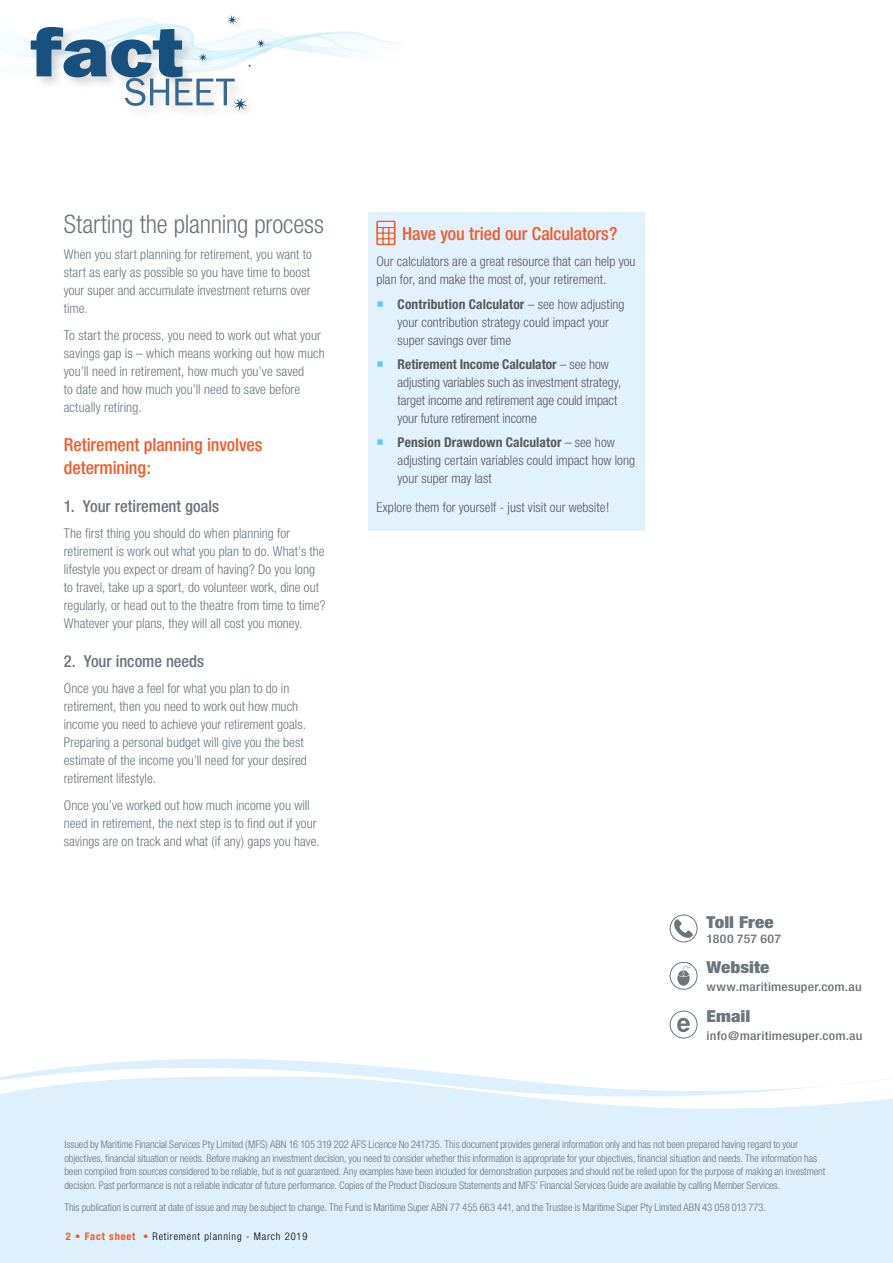
<style>
.page{position:relative;width:893px;height:1263px;background:#fff}
.page>*{position:absolute;margin:0;border:0;box-sizing:border-box;transform-origin:0 0}
.t1{font:300 condensed 25.5px "Helvetica Neue";letter-spacing:-.01em;color:#6a757c}
.t2{font:500 condensed 18px/22.5px "Helvetica Neue";letter-spacing:-.005em;color:#f15a2a}
.t3{font:500 condensed 16.5px "Helvetica Neue";color:#6a757c}
.t4{font:900 condensed 16.5px "Helvetica Neue";color:#6a757c;scale:1.15 1}
.t5{font:300 condensed 13.5px/18px "Helvetica Neue";letter-spacing:.005em;color:#6a757c}
.t6{font:300 condensed 13.5px/18px "Helvetica Neue";color:#58595b}
.t7{font:500 condensed 12px "Helvetica Neue";letter-spacing:.015em;color:#6a757c;scale:1.15 1}
.t8{font:300 condensed 10.5px/13.5px "Helvetica Neue";letter-spacing:-.005em;color:#6a757c}
.t9{font:300 condensed 10.5px "Helvetica Neue";letter-spacing:.075em;color:#000}
.s1{font-weight:700}
.s2{font-weight:700;color:#f15a2a}
.s3{color:#f15a2a}
</style>
<div class="page">
<img style="left:0;top:31px;width:400px;height:42px">
<div style="left:28px;top:25px;width:220px;height:95px;background:#fff"></div>
<div style="left:195px;top:11px;width:80px;height:109px;background:#000;opacity:.2"></div>
<svg style="left:31px;top:15px;width:234px;height:96px"></svg>
<svg style="left:0;top:1059px;width:893px;height:204px;background:#e1f1fc"></svg>
<div style="left:368px;top:213px;width:276px;height:318px;background:#e1f2fc"></div>
<svg style="left:376px;top:221px;width:19px;height:24px"></svg>
<div style="left:670px;top:914px;width:27px;height:28px;border:1px solid #6a757c;border-radius:50%"></div>
<svg style="left:671px;top:919px;width:22px;height:19px"></svg>
<div style="left:670px;top:1011px;width:27px;height:27px;border:1px solid #6a757c;border-radius:50%"></div>
<svg style="left:677px;top:1018px;width:13px;height:14px"></svg>
<svg style="left:677px;top:966px;width:13px;height:20px"></svg>
<div style="left:670px;top:962px;width:27px;height:28px;border:1px solid #6a757c;border-radius:50%"></div>
<h1 class="t1" style="left:64px;top:209px;width:262px">Starting the planning process</h1>
<p class="t5" style="left:64px;top:246px;width:250px">When you start planning for retirement, you want to start as early as possible so you have time to boost your super and accumulate investment returns over time.</p>
<p class="t5" style="left:64px;top:326px;width:263px">To start the process, you need to work out what your savings gap is – which means working out how much you’ll need in retirement, how much you’ve saved<br>to date and how much you’ll need to save before actually retiring.</p>
<h2 class="t2" style="left:64px;top:434px;width:200px">Retirement planning involves determining:</h2>
<p class="t3" style="left:64px;top:496px;width:157px">1. Your retirement goals</p>
<p class="t5" style="left:64px;top:525px;width:263px">The first thing you should do when planning for retirement is work out what you plan to do. What’s the lifestyle you expect or dream of having? Do you long to travel, take up a sport, do volunteer work, dine out regularly, or head out to the theatre from time to time?<br>Whatever your plans, they will all cost you money.</p>
<p class="t3" style="left:64px;top:651px;width:142px">2. Your income needs</p>
<p class="t5" style="left:64px;top:679px;width:245px">Once you have a feel for what you plan to do in retirement, then you need to work out how much income you need to achieve your retirement goals.<br>Preparing a personal budget will give you the best estimate of the income you’ll need for your desired retirement lifestyle.</p>
<p class="t5" style="left:64px;top:796px;width:257px">Once you’ve worked out how much income you will need in retirement, the next step is to find out if your savings are on track and what (if any) gaps you have.</p>
<h2 class="t2" style="left:402px;top:222px;width:217px">Have you tried our Calculators?</h2>
<p class="t6" style="left:376px;top:252px;width:261px">Our calculators are a great resource that can help you plan for, and make the most of, your retirement.</p>
<p class="t6" style="left:398px;top:295px;width:228px"><span class="s1">Contribution Calculator</span> – see how adjusting your contribution strategy could impact your super savings over time</p>
<p class="t6" style="left:398px;top:355px;width:225px"><span class="s1">Retirement Income Calculator</span> – see how adjusting variables such as investment strategy, target income and retirement age could impact your future retirement income</p>
<p class="t6" style="left:398px;top:433px;width:239px"><span class="s1">Pension Drawdown Calculator</span> – see how adjusting certain variables could impact how long your super may last</p>
<p class="t6" style="left:376px;top:498px;width:234px">Explore them for yourself - just visit our website!</p>
<p class="t4" style="left:707px;top:911px;width:60px">Toll Free</p>
<p class="t7" style="left:707px;top:931px;width:66px">1800 757 607</p>
<p class="t4" style="left:707px;top:957px;width:56px">Website</p>
<p class="t7" style="left:707px;top:980px;width:136px">www.maritimesuper.com.au</p>
<p class="t4" style="left:707px;top:1006px;width:39px">Email</p>
<p class="t7" style="left:707px;top:1029px;width:137px">info@maritimesuper.com.au</p>
<p class="t8" style="left:64px;top:1138px;width:762px">Issued by Maritime Financial Services Pty Limited (MFS) ABN 16 105 319 202 AFS Licence No 241735. This document provides general information only and has not been prepared having regard to your objectives, financial situation or needs. Before making an investment decision, you need to consider whether this information is appropriate for your objectives, financial situation and needs. The information has been compiled from sources considered to be reliable, but is not guaranteed. Any examples have been included for demonstration purposes and should not be relied upon for the purpose of making an investment decision. Past performance is not a reliable indicator of future performance. Copies of the Product Disclosure Statements and MFS’ Financial Services Guide are available by calling Member Services.</p>
<p class="t8" style="left:64px;top:1200px;width:703px">This publication is current at date of issue and may be subject to change. The Fund is Maritime Super ABN 77 455 663 441, and the Trustee is Maritime Super Pty Limited ABN 43 058 013 773.</p>
<p class="t9" style="left:66px;top:1230px;width:243px"><span class="s2">2 • Fact sheet</span> <span class="s3">•</span> Retirement planning - March 2019</p>
</div>
